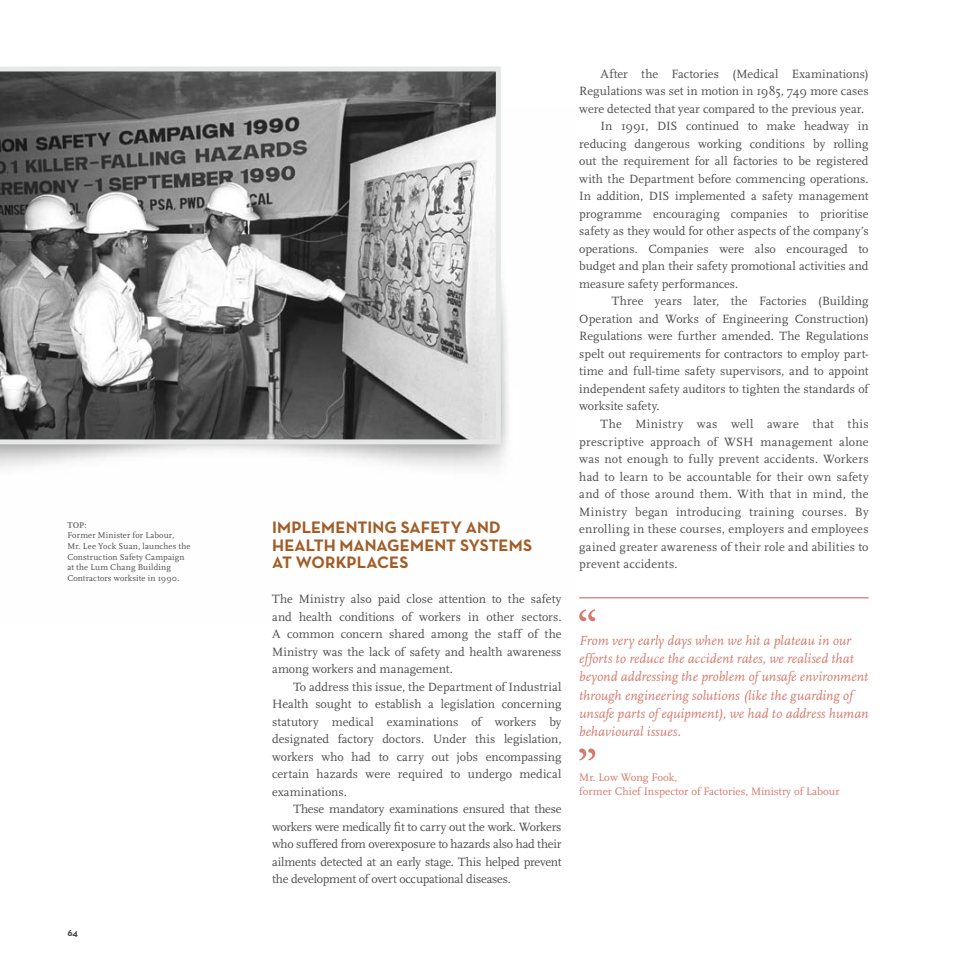
<style>
.page{position:relative;width:975px;height:975px;background:#fff}
.page>*{position:absolute;margin:0;border:0;box-sizing:border-box;transform-origin:0 0}
.Sub_Head{font:700 16.88px/17.5px "Neutraface Text";letter-spacing:.005em;color:#a25c26}
.Quotes{font:italic 13.75px/18.1px "Scala";letter-spacing:.005em;color:#d47a6f}
.Bodycopy_Indent{font:12.5px/17.5px "Scala";letter-spacing:.005em;color:#4d4d4f;text-align:justify}
.Bodycopy_No_Indent{font:12.5px/17.5px "Scala";letter-spacing:.005em;color:#4d4d4f;text-align:justify}
.Designation{font:11.25px/13.5px "Scala";color:#d47a6f}
.t1{font:700 10px "Neutraface Text";color:#4d4d4f}
.t2{font:8.75px/10.6px "Scala";letter-spacing:.015em;color:#4d4d4f}
.s1{font-weight:700;color:#6d6e71}
</style>
<div class="page">
<svg style="left:0;top:66px;width:503px;height:381px;background:#8a8a8a"></svg>
<svg style="left:579px;top:609px;width:16px;height:12px"></svg>
<svg style="left:579px;top:748px;width:16px;height:12px"></svg>
<hr style="left:579px;top:597px;width:289px;height:1px;background:#d47a6f">
<p class="t2" style="left:67px;top:519px;width:125px"><span class="s1">TOP:<br></span>Former Minister for Labour,<br>Mr. Lee Yock Suan, launches the<br>Construction Safety Campaign at the Lum Chang Building<br>Contractors worksite in 1990.</p>
<p class="t1" style="left:67px;top:926px;width:12px">64</p>
<p class="Sub_Head" style="left:272px;top:518px;width:261px">IMPLEMENTING SAFETY AND<br>HEALTH MANAGEMENT SYSTEMS<br>AT WORKPLACES</p>
<p class="Bodycopy_No_Indent" style="left:272px;top:590px;width:291px">The Ministry also paid close attention to the safety and health conditions of workers in other sectors.<br>A common concern shared among the staff of the Ministry was the lack of safety and health awareness among workers and management.</p>
<p class="Bodycopy_Indent" style="left:272px;top:678px;width:291px;text-indent:21px">To address this issue, the Department of Industrial Health sought to establish a legislation concerning statutory medical examinations of workers by designated factory doctors. Under this legislation, workers who had to carry out jobs encompassing certain hazards were required to undergo medical examinations.</p>
<p class="Bodycopy_Indent" style="left:272px;top:800px;width:291px;text-indent:21px">These mandatory examinations ensured that these workers were medically fit to carry out the work. Workers who suffered from overexposure to hazards also had their ailments detected at an early stage. This helped prevent the development of overt occupational diseases.</p>
<p class="Bodycopy_Indent" style="left:579px;top:65px;width:291px;text-indent:21px">After the Factories (Medical Examinations)<br>Regulations was set in motion in 1985, 749 more cases were detected that year compared to the previous year.</p>
<p class="Bodycopy_Indent" style="left:579px;top:118px;width:291px;text-indent:21px">In 1991, DIS continued to make headway in reducing dangerous working conditions by rolling out the requirement for all factories to be registered with the Department before commencing operations.<br>In addition, DIS implemented a safety management programme encouraging companies to prioritise safety as they would for other aspects of the company’s operations. Companies were also encouraged to budget and plan their safety promotional activities and measure safety performances.</p>
<p class="Bodycopy_Indent" style="left:579px;top:293px;width:291px;text-indent:33px">Three years later, the Factories (Building Operation and Works of Engineering Construction)<br>Regulations were further amended. The Regulations spelt out requirements for contractors to employ part&shy;time and full-time safety supervisors, and to appoint independent safety auditors to tighten the standards of worksite safety.</p>
<p class="Bodycopy_Indent" style="left:579px;top:415px;width:291px;text-indent:21px">The Ministry was well aware that this prescriptive approach of WSH management alone was not enough to fully prevent accidents. Workers had to learn to be accountable for their own safety and of those around them. With that in mind, the Ministry began introducing training courses. By enrolling in these courses, employers and employees gained greater awareness of their role and abilities to prevent accidents.</p>
<p class="Quotes" style="left:579px;top:632px;width:291px">From very early days when we hit a plateau in our efforts to reduce the accident rates, we realised that beyond addressing the problem of unsafe environment through engineering solutions (like the guarding of unsafe parts of equipment), we had to address human behavioural issues.</p>
<p class="Designation" style="left:579px;top:771px;width:262px">Mr. Low Wong Fook,<br>former Chief Inspector of Factories, Ministry of Labour</p>
</div>
